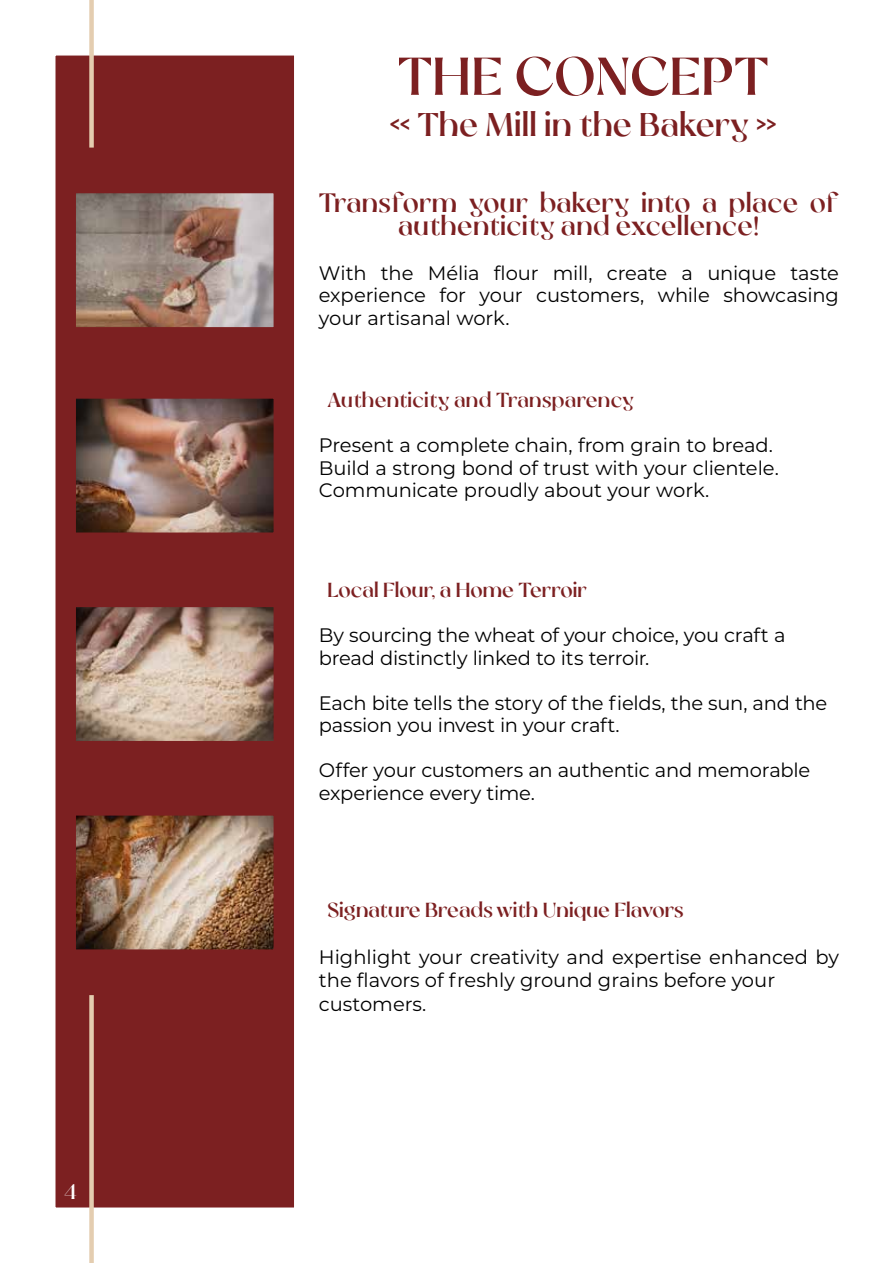
<style>
.page{position:relative;width:893px;height:1263px;background:#fff}
.page>*{position:absolute;margin:0;border:0;box-sizing:border-box;transform-origin:0 0}
.t1{font:51px "Kattelyn";letter-spacing:-.005em;color:#7c2021}
.t2{font:31.5px "Kattelyn";color:#7c2021}
.t3{font:25.5px/22.5px "Kattelyn";letter-spacing:.005em;color:#7c2021;text-align:center}
.t4{font:19.5px/22.5px "Montserrat";letter-spacing:-.01em;color:#000}
.t5{font:19.5px "Kattelyn";color:#7c2021}
.t6{font:19.5px "Kattelyn";color:#fff}
</style>
<div class="page">
<div style="left:54px;top:54px;width:242px;height:1155px;background:#7c2021;border:2px solid #fff"></div>
<div style="left:89px;top:0;width:5px;height:148px;background:#e4cdb0"></div>
<div style="left:89px;top:995px;width:5px;height:268px;background:#e4cdb0"></div>
<img style="left:77px;top:816px;width:196px;height:132px">
<img style="left:77px;top:608px;width:196px;height:132px">
<img style="left:77px;top:400px;width:196px;height:131px">
<img style="left:77px;top:194px;width:196px;height:132px">
<p class="t6" style="left:64px;top:1181px;width:15px">4</p>
<h1 class="t1" style="left:397px;top:47px;width:373px">THE CONCEPT</h1>
<h2 class="t2" style="left:389px;top:106px;width:389px">« The Mill in the Bakery »</h2>
<h3 class="t3" style="left:319px;top:192px;width:522px">Transform your bakery into a place of authenticity and excellence!</h3>
<p class="t4" style="left:319px;top:261px;width:522px;text-align:justify">With the Mélia flour mill, create a unique taste experience for your customers, while showcasing your artisanal work.</p>
<p class="t5" style="left:327px;top:389px;width:308px">Authenticity and Transparency</p>
<p class="t4" style="left:319px;top:433px;width:461px">Present a complete chain, from grain to bread.<br>Build a strong bond of trust with your clientele.<br>Communicate proudly about your work.</p>
<p class="t5" style="left:327px;top:579px;width:261px">Local Flour, a Home Terroir</p>
<p class="t4" style="left:319px;top:623px;width:468px">By sourcing the wheat of your choice, you craft a bread distinctly linked to its terroir.</p>
<p class="t4" style="left:319px;top:691px;width:510px">Each bite tells the story of the fields, the sun, and the passion you invest in your craft.</p>
<p class="t4" style="left:319px;top:758px;width:493px">Offer your customers an authentic and memorable experience every time.</p>
<p class="t5" style="left:327px;top:899px;width:358px">Signature Breads with Unique Flavors</p>
<p class="t4" style="left:319px;top:944px;width:522px;line-height:23.4px">Highlight your creativity and expertise enhanced by the flavors of freshly ground grains before your customers.</p>
</div>
